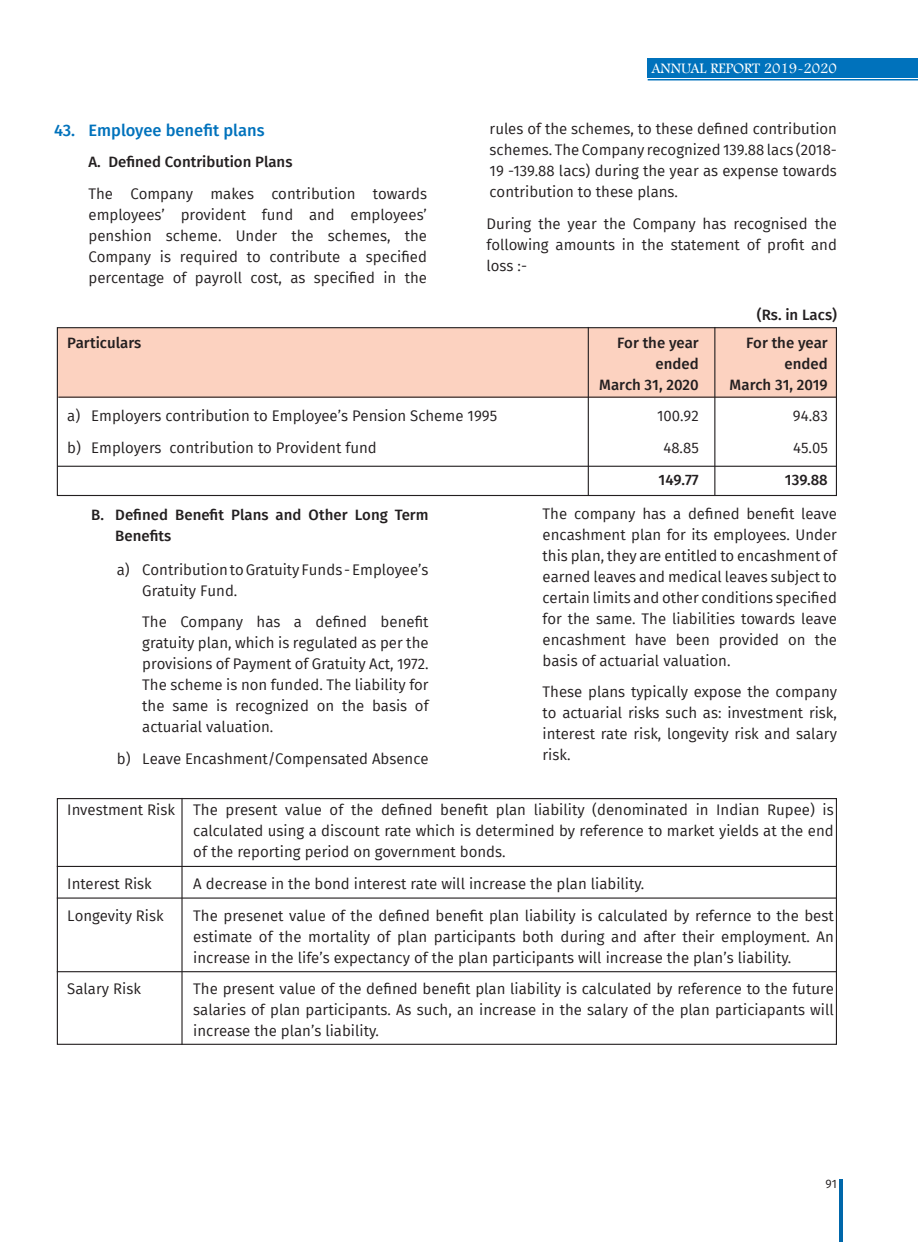
<style>
.page{position:relative;width:918px;height:1242px;background:#fff}
.page>*{position:absolute;margin:0;border:0;box-sizing:border-box;transform-origin:0 0}
.t1{font:500 16.5px "Fira Sans";color:#0072bc}
.t2{font:15px/21px "Fira Sans";color:#231f20;text-align:justify}
.t3{font:500 15px/21px "Fira Sans";color:#231f20}
.t4{font:15px "Footlight MT Light";color:#fff}
.t5{font:12px "Fira Sans";color:#231f20}
</style>
<div class="page">
<div style="left:648px;top:58px;width:270px;height:20px;background:#0072bc"></div>
<hr style="left:839px;top:1180px;width:4px;height:62px;background:#0067aa">
<hr style="left:648px;top:79px;width:270px;height:1px;background:#0072bc">
<div style="left:57px;top:328px;width:780px;height:70px;background:#fcd2c0"></div>
<div style="left:57px;top:327px;width:780px;height:169px;border:1px solid #231f20"></div>
<hr style="left:58px;top:397px;width:779px;height:1px;background:#231f20">
<hr style="left:588px;top:327px;width:1px;height:168px;background:#231f20">
<hr style="left:714px;top:327px;width:1px;height:168px;background:#231f20">
<hr style="left:57px;top:466px;width:780px;height:1px;background:#231f20">
<hr style="left:57px;top:866px;width:780px;height:1px;background:#231f20">
<hr style="left:57px;top:898px;width:780px;height:1px;background:#231f20">
<hr style="left:57px;top:971px;width:780px;height:1px;background:#231f20">
<div style="left:57px;top:798px;width:780px;height:247px;border:1px solid #231f20"></div>
<hr style="left:181px;top:798px;width:2px;height:247px;background:#231f20">
<p class="t1" style="left:54px;top:117px;width:212px">43. Employee benefit plans</p>
<p class="t3" style="left:88px;top:151px;width:206px">A. Defined Contribution Plans</p>
<p class="t2" style="left:88px;top:183px;width:340px">The Company makes contribution towards employees’ provident fund and employees’ penshion scheme. U nder the schemes, the Company is required to contribute a specified percentage of payroll cost, as specified in the</p>
<p class="t4" style="left:651px;top:59px;width:187px">ANNUAL REPORT 2019-2020</p>
<p class="t2" style="left:490px;top:118px;width:349px">rules of the schemes, to these defined contribution schemes. The Company recognized 139.88 lacs (2018- 19 -139.88 lacs) during the year as expense towards contribution to these plans.</p>
<p class="t2" style="left:487px;top:213px;width:352px">During the year the Company has recognised the following amounts in the statement of profit and loss :-</p>
<p class="t3" style="left:757px;top:304px;width:82px">(Rs. in Lacs)</p>
<p class="t3" style="left:67px;top:331px;width:75px">Particulars</p>
<p class="t3" style="left:617px;top:331px;width:83px">For the year</p>
<p class="t3" style="left:746px;top:331px;width:83px">For the year</p>
<p class="t3" style="left:656px;top:352px;width:45px">ended</p>
<p class="t3" style="left:785px;top:352px;width:45px">ended</p>
<p class="t3" style="left:611px;top:373px;width:110px">arch 31, 2020 M</p>
<p class="t3" style="left:742px;top:373px;width:88px">arch 31, 2019</p>
<p class="t2" style="left:67px;top:405px;width:431px">a) Employers contribution to Employee’s Pension Scheme 1995</p>
<p class="t2" style="left:657px;top:405px;width:43px">100.92</p>
<p class="t2" style="left:793px;top:405px;width:36px">94.83</p>
<p class="t2" style="left:67px;top:437px;width:311px">b) Employers contribution to Provident fund</p>
<p class="t2" style="left:663px;top:437px;width:37px">48.85</p>
<p class="t2" style="left:793px;top:437px;width:36px">45.05</p>
<p class="t3" style="left:659px;top:468px;width:42px">149.77</p>
<p class="t3" style="left:785px;top:468px;width:44px">139.88</p>
<p class="t3" style="left:115px;top:503px;width:315px;text-indent:-24px">B. Defined Benefit Plans and Other Long Term<br>Benefits</p>
<p class="t2" style="left:142px;top:558px;width:288px;text-indent:-26px">a) Contribution to Gratuity Funds - Employee’s<br>Gratuity Fund.</p>
<p class="t2" style="left:142px;top:611px;width:288px">The Company has a defined benefit gratuity plan, which is regulated as per the provisions of Payment of Gratuity Act, 1972.<br>The scheme is non funded. The liability for the same is recognized on the basis of actuarial valuation.</p>
<p class="t2" style="left:117px;top:748px;width:313px">b) Leave Encashment/Compensated Absence</p>
<p class="t2" style="left:543px;top:502px;width:296px">The company has a defined benefit leave encashment plan for its employees. Under this plan, they are entitled to encashment of earned leaves and medical leaves subject to certain limits and other conditions specified for the same. The liabilities towards leave encashment have been provided on the basis of actuarial valuation.</p>
<p class="t2" style="left:543px;top:681px;width:296px">These plans typically expose the company to actuarial risks such as: investment risk, interest rate risk, longevity risk and salary risk.</p>
<p class="t2" style="left:193px;top:799px;width:642px;text-indent:-136px">I nvestment Risk The present value of the defined benefit plan liability (denominated in I ndian Rupee) is calculated using a discount rate which is determined by reference to market yields at the end of the reporting period on government bonds.</p>
<p class="t2" style="left:57px;top:873px;width:96px">I nterest Risk</p>
<p class="t2" style="left:193px;top:873px;width:453px">A decrease in the bond interest rate will increase the plan liability.</p>
<p class="t2" style="left:67px;top:905px;width:98px">Longevity Risk</p>
<p class="t2" style="left:193px;top:905px;width:642px">The presenet value of the defined benefit plan liability is calculated by refernce to the best estimate of the mortality of plan participants both during and after their employment. An increase in the life’s expectancy of the plan participants will increase the plan’s liability.</p>
<p class="t2" style="left:67px;top:978px;width:75px">Salary Risk</p>
<p class="t2" style="left:193px;top:978px;width:642px">The present value of the defined benefit plan liability is calculated by reference to the future salaries of plan participants. As such, an increase in the salary of the plan particiapants will increase the plan’s liability.</p>
<p class="t5" style="left:826px;top:1175px;width:13px">91</p>
</div>
